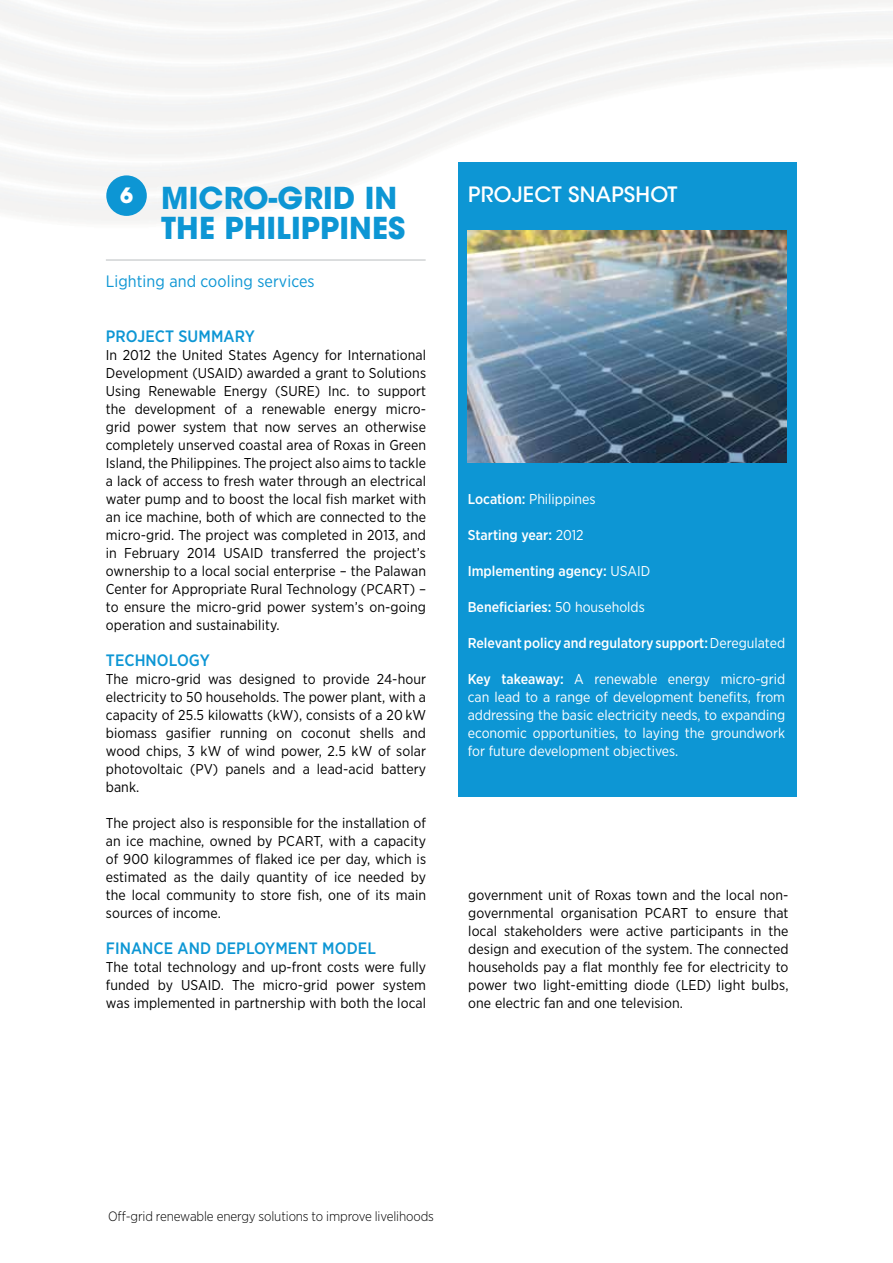
<style>
.page{position:relative;width:893px;height:1263px;background:#fff}
.page>*{position:absolute;margin:0;border:0;box-sizing:border-box;transform-origin:0 0}
.t1{font:700 30px/30px "ITC Avant Garde Std";letter-spacing:.005em;color:#0d96d4}
.t2{font:500 21px "ITC Avant Garde Std";letter-spacing:.01em;color:#fff}
.t3{font:700 21px "ITC Avant Garde Std";color:#fff}
.t4{font:500 16.5px "Gotham Narrow";letter-spacing:.005em;color:#0d96d4}
.t5{font:16.5px "Gotham Narrow";letter-spacing:.005em;color:#0d96d4}
.t6{font:14.25px/18px "Gotham Narrow";letter-spacing:.005em;color:#000;text-align:justify}
.t7{font:14.25px/18px "Gotham Narrow";color:#fff;text-align:justify}
.t8{font:500 14.25px "Gotham Narrow";color:#fff}
.t9{font:300 13.5px "Gotham Narrow";letter-spacing:-.01em;color:#000}
.s1{font-weight:500}
.s2{font-weight:400}
</style>
<div class="page">
<img style="left:0;top:0;width:893px;height:797px">
<div style="left:458px;top:162px;width:338px;height:634px;background:#0d96d4"></div>
<img style="left:468px;top:230px;width:319px;height:232px">
<hr style="left:106px;top:259px;width:320px;height:2px;background:#d1d3d4">
<div style="left:106px;top:175px;width:41px;height:41px;background:#0d96d4;border-radius:50%"></div>
<h1 class="t1" style="left:161px;top:183px;width:246px">MICRO-GRID IN<br>THE PHILIPPINES</h1>
<p class="t5" style="left:106px;top:271px;width:210px">Lighting and cooling services</p>
<h2 class="t3" style="left:120px;top:182px;width:14px">6</h2>
<h2 class="t2" style="left:468px;top:182px;width:211px">PROJECT SNAPSHOT</h2>
<p class="t4" style="left:106px;top:326px;width:150px">PROJECT SUMMARY</p>
<p class="t6" style="left:106px;top:346px;width:322px">In 2012 the United States Agency for International Development (USAID) awarded a grant to Solutions Using Renewable Energy (SURE) Inc. to support the development of a renewable energy micro&shy;grid power system that now serves an otherwise completely unserved coastal area of Roxas in Green Island, the Philippines. The project also aims to tackle a lack of access to fresh water through an electrical water pump and to boost the local fish market with an ice machine, both of which are connected to the micro-grid. The project was completed in 2013, and in February 2014 USAID transferred the project’s ownership to a local social enterprise – the Palawan Center for Appropriate Rural Technology (PCART) – to ensure the micro-grid power system’s on-going operation and sustainability.</p>
<p class="t4" style="left:106px;top:650px;width:105px">TECHNOLOGY</p>
<p class="t6" style="left:106px;top:670px;width:322px">The micro-grid was designed to provide 24-hour electricity to 50 households. The power plant, with a capacity of 25.5 kilowatts (kW), consists of a 20 kW biomass gasifier running on coconut shells and wood chips, 3 kW of wind power, 2.5 kW of solar photovoltaic (PV) panels and a lead-acid battery bank.</p>
<p class="t6" style="left:106px;top:814px;width:322px">The project also is responsible for the installation of an ice machine, owned by PCART, with a capacity of 900 kilogrammes of flaked ice per day, which is estimated as the daily quantity of ice needed by the local community to store fish, one of its main sources of income.</p>
<p class="t4" style="left:106px;top:938px;width:272px">FINANCE AND DEPLOYMENT MODEL</p>
<p class="t6" style="left:106px;top:958px;width:322px">The total technology and up-front costs were fully funded by USAID. The micro-grid power system was implemented in partnership with both the local</p>
<p class="t7" style="left:468px;top:490px;width:129px"><span class="s1">Location:</span> Philippines</p>
<p class="t8" style="left:468px;top:526px;width:117px">Starting year: <span class="s2">2012</span></p>
<p class="t8" style="left:468px;top:562px;width:184px">Implementing agency: <span class="s2">USAID</span></p>
<p class="t8" style="left:468px;top:598px;width:179px">Beneficiaries: <span class="s2">50 households</span></p>
<p class="t8" style="left:468px;top:634px;width:319px">Relevant policy and regulatory support: <span class="s2">Deregulated</span></p>
<p class="t7" style="left:468px;top:670px;width:319px"><span class="s1">Key takeaway:</span> A renewable energy micro-grid can lead to a range of development benefits, from addressing the basic electricity needs, to expanding economic opportunities, to laying the groundwork for future development objectives.</p>
<p class="t6" style="left:468px;top:886px;width:322px">government unit of Roxas town and the local non&shy;governmental organisation PCART to ensure that local stakeholders were active participants in the design and execution of the system. The connected households pay a flat monthly fee for electricity to power two light-emitting diode (LED) light bulbs, one electric fan and one television.</p>
<p class="t9" style="left:108px;top:1207px;width:327px">Off-grid renewable energy solutions to improve livelihoods</p>
</div>
